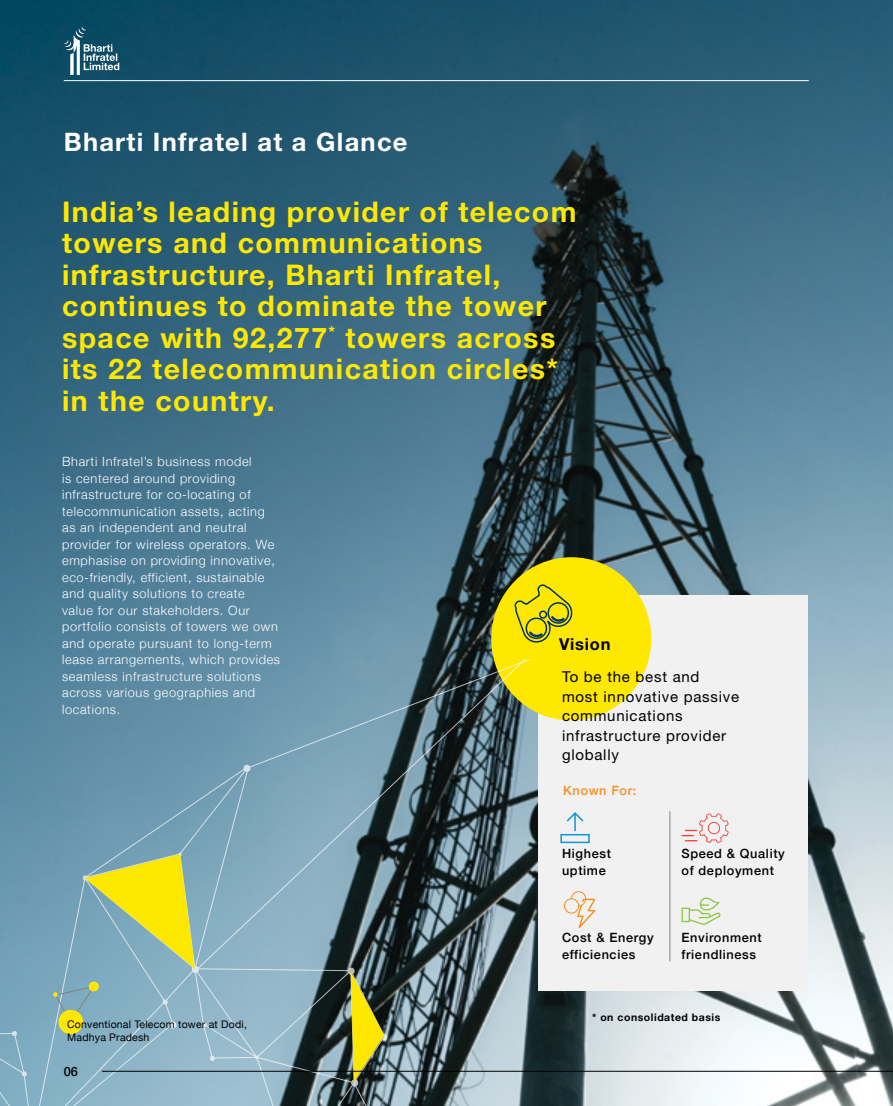
<style>
.page{position:relative;width:893px;height:1106px;background:#fff}
.page>*{position:absolute;margin:0;border:0;box-sizing:border-box;transform-origin:0 0}
.t1{font:700 28.5px/31.5px "Helvetica Neue";letter-spacing:.05em;color:#ffe800}
.t2{font:700 25.5px "Helvetica Neue";letter-spacing:.05em;color:#fff}
.t3{font:700 16.5px "Helvetica Neue";letter-spacing:.05em;color:#000}
.t4{font:15px/19.5px "Helvetica Neue";letter-spacing:.05em;color:#000}
.t5{font:300 12.75px/16.5px "Helvetica Neue";letter-spacing:.05em;color:#fff}
.t6{font:500 12.75px/16.5px "Helvetica Neue";letter-spacing:.05em;color:#000}
.t7{font:500 12.75px "Helvetica Neue";letter-spacing:.05em;color:#f78f1e}
.t8{font:10.5px/13.5px "Helvetica Neue";letter-spacing:.02em;color:#000}
.t9{font:700 10.5px "Helvetica Neue";letter-spacing:.05em;color:#000}
</style>
<div class="page">
<img style="left:0;top:0;width:893px;height:1106px">
<div style="left:538px;top:595px;width:270px;height:396px;background:#f1f1f2"></div>
<hr style="left:670px;top:811px;width:1px;height:150px;background:#808285">
<div style="left:491px;top:557px;width:160px;height:163px;background:#ffe800;border-radius:50%"></div>
<svg style="left:514px;top:584px;width:59px;height:59px"></svg>
<svg style="left:0;top:765px;width:385px;height:341px;background:#789fb2"></svg>
<svg style="left:169px;top:1021px;width:8px;height:8px"></svg>
<svg style="left:12px;top:1030px;width:5px;height:6px"></svg>
<svg style="left:255px;top:1055px;width:4px;height:4px"></svg>
<svg style="left:22px;top:1071px;width:5px;height:5px"></svg>
<svg style="left:162px;top:999px;width:6px;height:6px"></svg>
<svg style="left:210px;top:1055px;width:5px;height:6px"></svg>
<svg style="left:201px;top:1021px;width:6px;height:6px"></svg>
<svg style="left:194px;top:658px;width:332px;height:314px;background:#63808b"></svg>
<svg style="left:347px;top:967px;width:41px;height:119px;background:#858635"></svg>
<svg style="left:82px;top:852px;width:117px;height:121px;background:#b2c272"></svg>
<svg style="left:64px;top:26px;width:55px;height:49px;background:#417286"></svg>
<svg style="left:560px;top:812px;width:30px;height:32px"></svg>
<svg style="left:681px;top:813px;width:48px;height:30px"></svg>
<svg style="left:682px;top:897px;width:39px;height:28px"></svg>
<svg style="left:564px;top:891px;width:31px;height:37px"></svg>
<svg style="left:53px;top:981px;width:46px;height:54px;background:#9db993"></svg>
<hr style="left:102px;top:1071px;width:791px;height:1px;background:#000">
<hr style="left:64px;top:80px;width:745px;height:1px;background:#fff">
<h2 class="t2" style="left:64px;top:122px;width:345px">Bharti Infratel at a Glance</h2>
<h1 class="t1" style="left:62px;top:196px;width:516px">India’s leading provider of telecom towers and communications infrastructure, Bharti Infratel, continues to dominate the tower space with 92,277<sup>*</sup> towers across its 22 telecommunication circles* in the country.</h1>
<p class="t5" style="left:62px;top:452px;width:220px">Bharti Infratel’s business model<br>is centered around providing infrastructure for co-locating of telecommunication assets, acting as an independent and neutral provider for wireless operators. We emphasise on providing innovative, eco-friendly, efficient, sustainable and quality solutions to create<br>value for our stakeholders. Our portfolio consists of towers we own and operate pursuant to long-term lease arrangements, which provides seamless infrastructure solutions across various geographies and locations.</p>
<p class="t8" style="left:67px;top:1017px;width:181px">Conventional Telecom tower at Dodi,<br>Madhya Pradesh</p>
<p class="t6" style="left:64px;top:1062px;width:16px">06</p>
<p class="t3" style="left:559px;top:631px;width:53px">Vision</p>
<p class="t4" style="left:562px;top:667px;width:179px">To be the best and most innovative passive communications infrastructure provider globally</p>
<p class="t7" style="left:563px;top:780px;width:75px">Known For:</p>
<p class="t6" style="left:562px;top:844px;width:50px">Highest uptime</p>
<p class="t6" style="left:562px;top:928px;width:93px">Cost &amp; Energy efficiencies</p>
<p class="t6" style="left:681px;top:844px;width:105px">Speed &amp; Quality of deployment</p>
<p class="t6" style="left:681px;top:928px;width:82px">Environment friendliness</p>
<p class="t9" style="left:592px;top:1008px;width:130px">* on consolidated basis</p>
</div>
